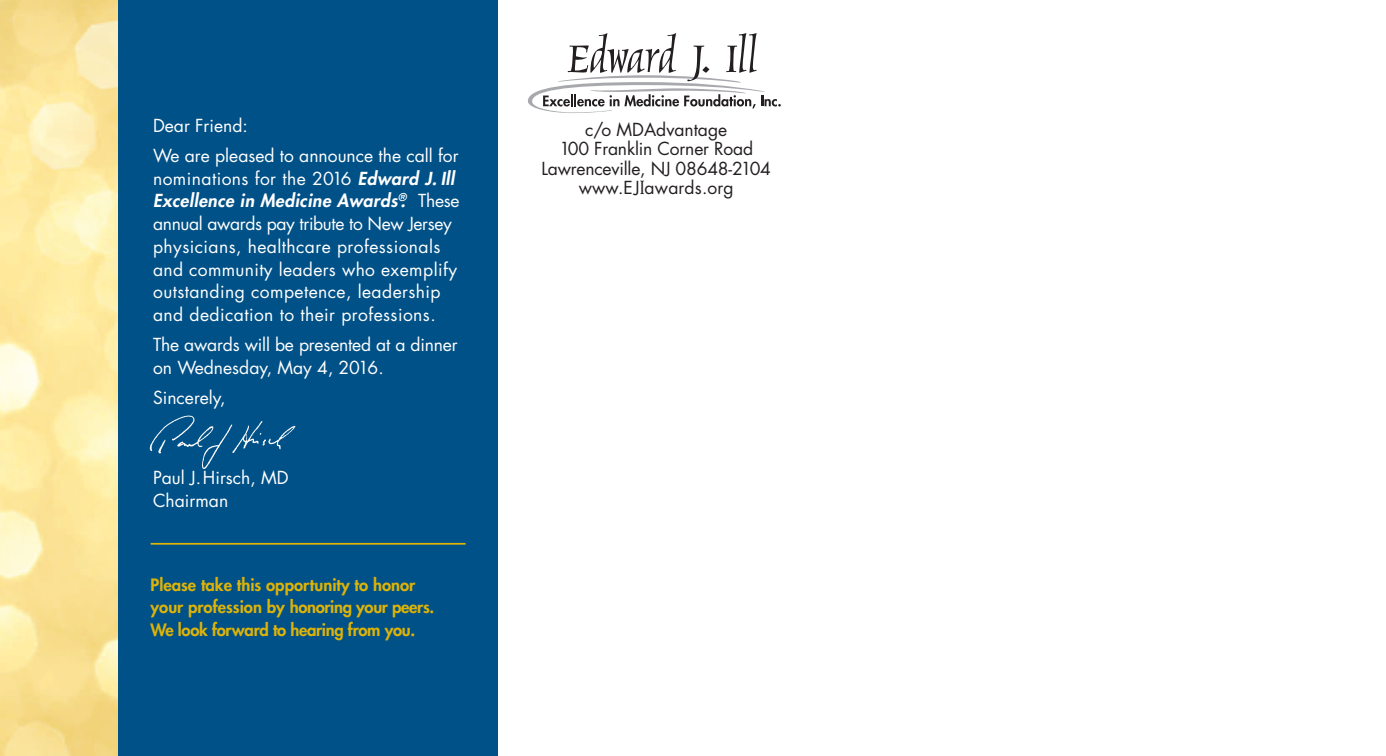
<style>
.page{position:relative;width:1386px;height:756px;background:#fff}
.page>*{position:absolute;margin:0;border:0;box-sizing:border-box;transform-origin:0 0}
.t1{font:17.5px/22.8px "Futura";letter-spacing:.02em;color:#fff}
.t2{font:17.5px/19.2px "Futura";letter-spacing:-.01em;color:#231f20;text-align:center}
.t3{font:17.5px/30.3px "Futura";color:#fff}
.t4{font:17.5px/22.8px "Futura";letter-spacing:-.01em;color:#fff}
.t5{font:italic 800 17.5px "Futura Std";letter-spacing:.025em;color:#fff}
.t6{font:800 16.62px/22.8px "Futura Std";color:#deb308}
.s1{font-family:"Futura Std";font-weight:800;font-style:italic}
.s2{font-family:"Futura";font-weight:400;font-style:normal}
.s3{font-family:"Garamond";font-size:21.35px}
</style>
<div class="page">
<div style="left:0;top:0;width:498px;height:756px;background:#005187"></div>
<svg style="left:528px;top:33px;width:253px;height:80px"></svg>
<img style="left:149px;top:415px;width:147px;height:54px">
<hr style="left:151px;top:543px;width:315px;height:2px;background:#deb308">
<img style="left:0;top:0;width:118px;height:756px">
<p class="t3" style="left:153px;top:111px;width:307px">Dear Friend:<br>We are pleased to announce the call for</p>
<p class="t1" style="left:153px;top:168px;width:303px">nominations for the 2016 <span class="s1">Edward J. Ill</span></p>
<p class="t5" style="left:153px;top:193px;width:308px">Excellence in Medicine Awards<sup>®</sup>. <span class="s2">These</span></p>
<p class="t1" style="left:153px;top:214px;width:305px">annual awards pay tribute to New Jersey physicians, healthcare professionals and community leaders who exemplify outstanding competence, leadership and dedication to their professions.</p>
<p class="t4" style="left:153px;top:335px;width:306px">The awards will be presented at a dinner on Wednesday, May 4, 2016.</p>
<p class="t3" style="left:153px;top:384px;width:74px">Sincerely,</p>
<p class="t3" style="left:153px;top:468px;width:137px;line-height:22.8px">Paul J.Hirsch, MD<br>Chairman</p>
<p class="t6" style="left:151px;top:574px;width:285px">Please take this opportunity to honor your profession by honoring your peers.<br>We look forward to hearing from you.</p>
<p class="t2" style="left:541px;top:122px;width:231px">c/o MDAdvantage<br>100 Franklin Corner Road<br>Lawrenceville, NJ 08648-2104 www.EJ<span class="s3">I</span>awards.org</p>
</div>
